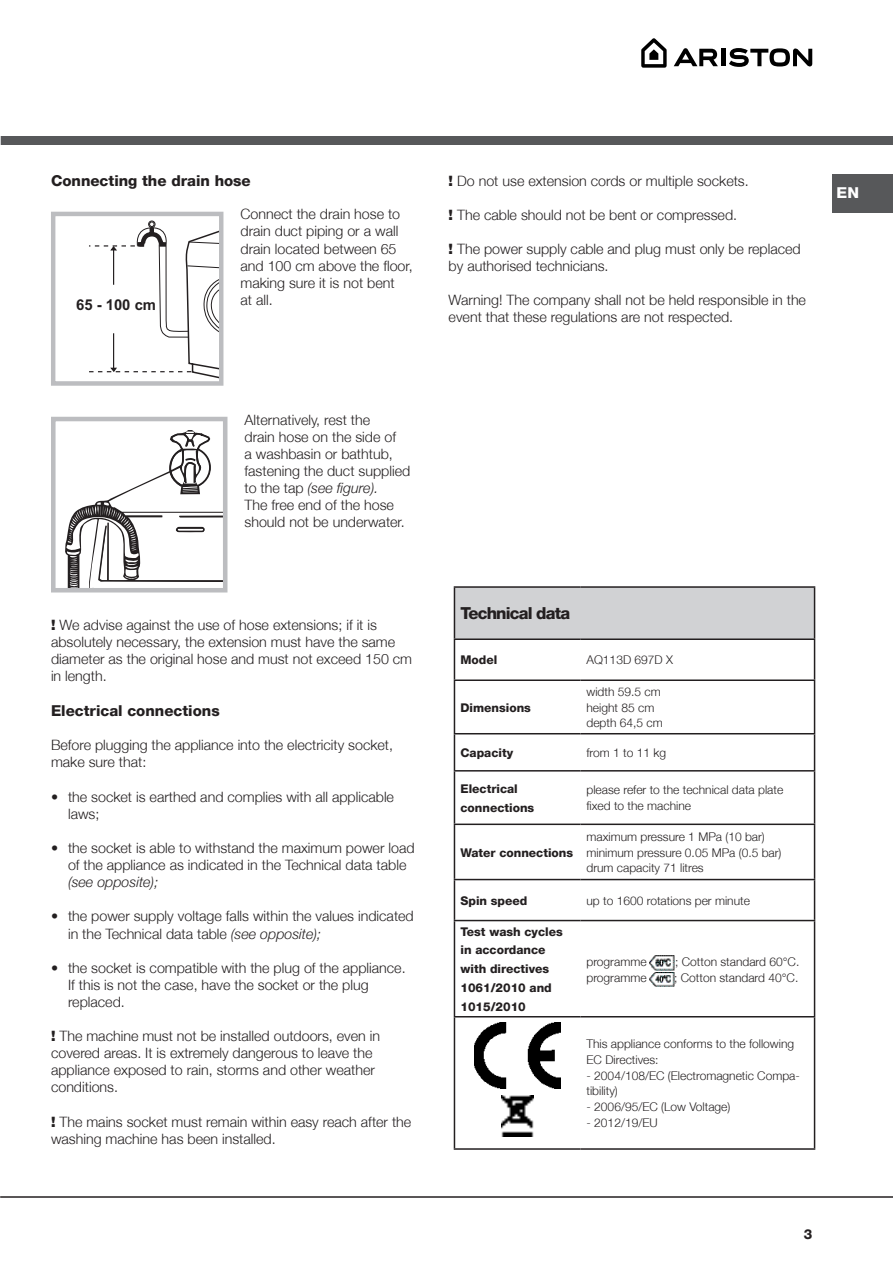
<style>
.page{position:relative;width:893px;height:1263px;background:#fff}
.page>*{position:absolute;margin:0;border:0;box-sizing:border-box;transform-origin:0 0}
.t1{font:800 16.5px "Helvetica Neue";letter-spacing:-.05em;color:#231f20}
.Titolo_3{font:800 15px "Helvetica Neue";color:#231f20}
.t2{font:700 15px "Arial";color:#231f20}
.t3{font:800 15px "Helvetica Neue";color:#fff;scale:1.05 1}
.Corpo_testo{font:300 14.25px/17.1px "Helvetica Neue";color:#231f20}
.Corpo_Testo_Rientro{font:300 14.25px/17.1px "Helvetica Neue";color:#231f20}
.t4{font:800 13.5px "Helvetica Neue";color:#231f20}
.t5{font:300 12px/15.8px "Helvetica Neue";color:#231f20}
.t6{font:800 12px/18.8px "Helvetica Neue";color:#231f20}
.s1{font-weight:900}
.s2{font-style:italic}
</style>
<div class="page">
<div style="left:832px;top:174px;width:61px;height:38px;background:#57585a"></div>
<hr style="left:0;top:1196px;width:893px;height:2px;background:#231f20">
<div style="left:0;top:136px;width:893px;height:9px;background:#57585a"></div>
<svg style="left:641px;top:38px;width:26px;height:30px"></svg>
<hr style="left:721px;top:49px;width:4px;height:17px;background:#000">
<svg style="left:729px;top:48px;width:83px;height:19px"></svg>
<svg style="left:674px;top:48px;width:44px;height:18px"></svg>
<div style="left:454px;top:587px;width:360px;height:52px;background:#d1d2d4"></div>
<hr style="left:454px;top:586px;width:126px;height:2px;background:#231f20">
<hr style="left:454px;top:588px;width:1px;height:50px;background:#231f20">
<hr style="left:580px;top:586px;width:235px;height:2px;background:#231f20">
<hr style="left:814px;top:588px;width:1px;height:50px;background:#231f20">
<hr style="left:580px;top:638px;width:235px;height:2px;background:#231f20">
<hr style="left:814px;top:640px;width:1px;height:39px;background:#231f20">
<hr style="left:454px;top:638px;width:126px;height:2px;background:#231f20">
<hr style="left:454px;top:640px;width:1px;height:39px;background:#231f20">
<hr style="left:454px;top:679px;width:126px;height:2px;background:#231f20">
<hr style="left:454px;top:681px;width:1px;height:52px;background:#231f20">
<hr style="left:580px;top:679px;width:235px;height:2px;background:#231f20">
<hr style="left:814px;top:681px;width:1px;height:52px;background:#231f20">
<hr style="left:454px;top:733px;width:126px;height:1px;background:#231f20">
<hr style="left:454px;top:734px;width:1px;height:36px;background:#231f20">
<hr style="left:580px;top:733px;width:235px;height:1px;background:#231f20">
<hr style="left:814px;top:734px;width:1px;height:36px;background:#231f20">
<hr style="left:454px;top:770px;width:126px;height:1px;background:#231f20">
<hr style="left:454px;top:771px;width:1px;height:52px;background:#231f20">
<hr style="left:580px;top:770px;width:235px;height:1px;background:#231f20">
<hr style="left:814px;top:771px;width:1px;height:52px;background:#231f20">
<hr style="left:454px;top:823px;width:126px;height:2px;background:#231f20">
<hr style="left:454px;top:825px;width:1px;height:54px;background:#231f20">
<hr style="left:580px;top:823px;width:235px;height:2px;background:#231f20">
<hr style="left:814px;top:825px;width:1px;height:54px;background:#231f20">
<hr style="left:454px;top:879px;width:126px;height:1px;background:#231f20">
<hr style="left:454px;top:880px;width:1px;height:40px;background:#231f20">
<hr style="left:580px;top:879px;width:235px;height:1px;background:#231f20">
<hr style="left:814px;top:880px;width:1px;height:40px;background:#231f20">
<hr style="left:454px;top:920px;width:126px;height:1px;background:#231f20">
<hr style="left:454px;top:921px;width:1px;height:95px;background:#231f20">
<hr style="left:580px;top:920px;width:235px;height:1px;background:#231f20">
<hr style="left:814px;top:921px;width:1px;height:95px;background:#231f20">
<hr style="left:454px;top:1016px;width:126px;height:1px;background:#231f20">
<hr style="left:454px;top:1017px;width:1px;height:131px;background:#231f20">
<hr style="left:580px;top:1016px;width:235px;height:1px;background:#231f20">
<hr style="left:814px;top:1017px;width:1px;height:131px;background:#231f20">
<hr style="left:454px;top:1148px;width:126px;height:2px;background:#231f20">
<hr style="left:580px;top:1148px;width:235px;height:2px;background:#231f20">
<img style="left:650px;top:955px;width:25px;height:15px">
<img style="left:650px;top:973px;width:24px;height:14px">
<img style="left:474px;top:1023px;width:87px;height:65px">
<img style="left:502px;top:1096px;width:31px;height:41px">
<div style="left:149px;top:221px;width:6px;height:7px;background:#2e2b2c;border-radius:50%"></div>
<div style="left:148px;top:221px;width:7px;height:7px;border:1px solid #231f20;border-radius:50%"></div>
<svg style="left:89px;top:222px;width:129px;height:156px"></svg>
<div style="left:51px;top:212px;width:172px;height:174px;border:4px solid #bcbdc0"></div>
<div style="left:51px;top:417px;width:176px;height:175px;border:5px solid #bcbdc0"></div>
<svg style="left:63px;top:430px;width:163px;height:160px"></svg>
<p class="Titolo_3" style="left:51px;top:172px;width:201px">Connecting the drain hose</p>
<p class="Corpo_testo" style="left:240px;top:205px;width:174px">Connect the drain hose to drain duct piping or a wall drain located between 65 and 100 cm above the floor, making sure it is not bent<br>at all.</p>
<p class="t2" style="left:76px;top:295px;width:81px">65 - 100 cm</p>
<p class="Corpo_testo" style="left:449px;top:172px;width:302px"><span class="s1">!</span> Do not use extension cords or multiple sockets.</p>
<p class="Corpo_testo" style="left:449px;top:206px;width:290px"><span class="s1">!</span> The cable should not be bent or compressed.</p>
<p class="Corpo_testo" style="left:449px;top:240px;width:354px"><span class="s1">!</span> The power supply cable and plug must only be replaced by authorised technicians.</p>
<p class="Corpo_testo" style="left:449px;top:291px;width:359px">Warning! The company shall not be held responsible in the event that these regulations are not respected.</p>
<p class="t3" style="left:837px;top:184px;width:23px">EN</p>
<p class="Corpo_testo" style="left:244px;top:411px;width:167px">Alternatively, rest the<br>drain hose on the side of<br>a washbasin or bathtub, fastening the duct supplied to the tap <span class="s2">(see figure).</span></p>
<p class="Corpo_testo" style="left:244px;top:496px;width:162px">The free end of the hose should not be underwater.</p>
<p class="Corpo_testo" style="left:51px;top:616px;width:363px"><span class="s1">!</span> We advise against the use of hose extensions; if it is absolutely necessary, the extension must have the same diameter as the original hose and must not exceed 150 cm in length.</p>
<p class="Titolo_3" style="left:51px;top:702px;width:170px">Electrical connections</p>
<p class="Corpo_testo" style="left:51px;top:736px;width:344px">Before plugging the appliance into the electricity socket, make sure that:</p>
<p class="Corpo_Testo_Rientro" style="left:68px;top:788px;width:327px;text-indent:-17px">• the socket is earthed and complies with all applicable laws;</p>
<p class="Corpo_Testo_Rientro" style="left:68px;top:839px;width:348px;text-indent:-17px">• the socket is able to withstand the maximum power load of the appliance as indicated in the Technical data table <span class="s2">(see opposite);</span></p>
<p class="Corpo_Testo_Rientro" style="left:68px;top:907px;width:347px;text-indent:-17px">• the power supply voltage falls within the values indicated in the Technical data table <span class="s2">(see opposite);</span></p>
<p class="Corpo_Testo_Rientro" style="left:68px;top:959px;width:339px;text-indent:-17px">• the socket is compatible with the plug of the appliance.<br>If this is not the case, have the socket or the plug replaced.</p>
<p class="Corpo_testo" style="left:51px;top:1027px;width:331px"><span class="s1">!</span> The machine must not be installed outdoors, even in covered areas. It is extremely dangerous to leave the appliance exposed to rain, storms and other weather conditions.</p>
<p class="Corpo_testo" style="left:51px;top:1113px;width:362px"><span class="s1">!</span> The mains socket must remain within easy reach after the washing machine has been installed.</p>
<p class="t1" style="left:460px;top:604px;width:111px">Technical data</p>
<p class="t6" style="left:460px;top:651px;width:38px">Model</p>
<p class="t5" style="left:586px;top:652px;width:88px">AQ113D 697D X</p>
<p class="t6" style="left:460px;top:698px;width:72px">Dimensions</p>
<p class="t5" style="left:586px;top:683px;width:78px">width 59.5 cm height 85 cm depth 64,5 cm</p>
<p class="t6" style="left:460px;top:743px;width:54px">Capacity</p>
<p class="t5" style="left:586px;top:745px;width:81px">from 1 to 11 kg</p>
<p class="t6" style="left:460px;top:779px;width:75px">Electrical connections</p>
<p class="t5" style="left:586px;top:782px;width:198px">please refer to the technical data plate fixed to the machine</p>
<p class="t6" style="left:460px;top:843px;width:114px">Water connections</p>
<p class="t5" style="left:586px;top:828px;width:196px">maximum pressure 1 MPa (10 bar) minimum pressure 0.05 MPa (0.5 bar) drum capacity 71 litres</p>
<p class="t6" style="left:460px;top:891px;width:68px">Spin speed</p>
<p class="t5" style="left:586px;top:892px;width:165px">up to 1600 rotations per minute</p>
<p class="t6" style="left:460px;top:922px;width:104px">Test wash cycles in accordance with directives<br>1061/2010 and<br>1015/2010</p>
<p class="t5" style="left:586px;top:954px;width:62px">programme</p>
<p class="t5" style="left:675px;top:954px;width:126px">; Cotton standard 60°C.</p>
<p class="t5" style="left:586px;top:970px;width:62px">programme</p>
<p class="t5" style="left:674px;top:970px;width:126px">; Cotton standard 40°C.</p>
<p class="t5" style="left:586px;top:1036px;width:209px">This appliance conforms to the following<br>EC Directives:</p>
<p class="t5" style="left:586px;top:1067px;width:215px">- 2004/108/EC (Electromagnetic Compa&shy;tibility)</p>
<p class="t5" style="left:586px;top:1099px;width:145px">- 2006/95/EC (Low Voltage)</p>
<p class="t5" style="left:586px;top:1114px;width:73px">- 2012/19/EU</p>
<p class="t4" style="left:804px;top:1226px;width:10px">3</p>
</div>
